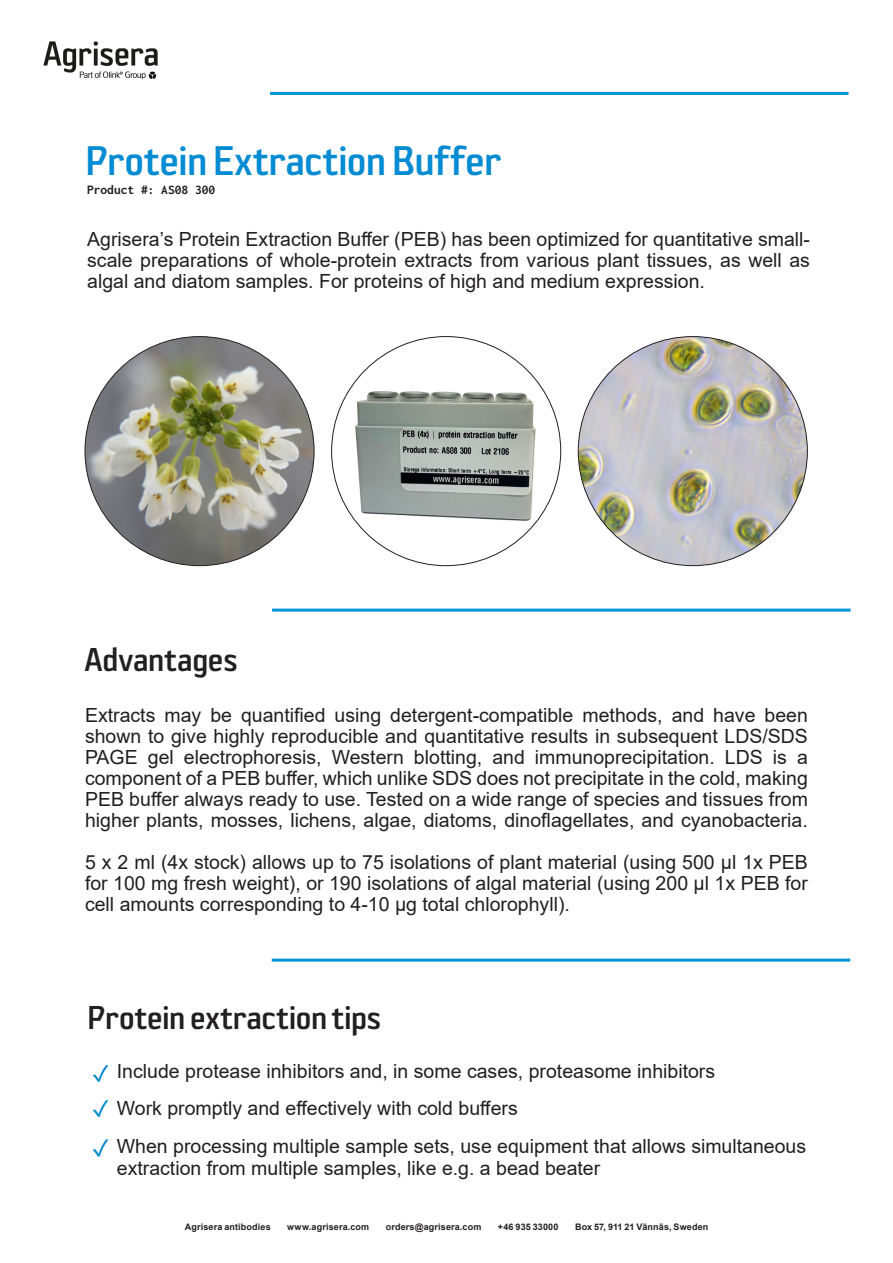
<style>
.page{position:relative;width:893px;height:1263px;background:#fff}
.page>*{position:absolute;margin:0;border:0;box-sizing:border-box;transform-origin:0 0}
.SophisticatedHeadlin{font:45px "Sophisto OT C Gauge";letter-spacing:-.02em;color:#008bd2}
.SophisticatedHeadlin-2{font:36px "Sophisto OT C Gauge";letter-spacing:-.02em;color:#231f20}
.t1{font:19.5px/21px "Arial";color:#231f20;text-align:justify}
.t2{font:700 13.5px "Inconsolata";color:#231f20}
.t3{font:700 9px "Arial";letter-spacing:.015em;color:#231f20}
</style>
<div class="page">
<hr style="left:270px;top:92px;width:578px;height:3px;background:#0095d9">
<img style="left:43px;top:41px;width:115px;height:39px">
<hr style="left:272px;top:609px;width:578px;height:3px;background:#0095d9">
<hr style="left:272px;top:959px;width:578px;height:3px;background:#0095d9">
<img style="left:85px;top:337px;width:229px;height:229px;border-radius:115px">
<img style="left:332px;top:337px;width:229px;height:229px;border-radius:115px">
<img style="left:578px;top:337px;width:229px;height:229px;border-radius:115px">
<img style="left:93px;top:1065px;width:16px;height:17px">
<img style="left:93px;top:1100px;width:16px;height:17px">
<img style="left:93px;top:1139px;width:15px;height:18px">
<p class="SophisticatedHeadlin" style="left:85px;top:135px;width:418px">Protein Extraction Buffer</p>
<p class="t2" style="left:87px;top:180px;width:130px">Product #: AS08 300</p>
<p class="t1" style="left:87px;top:228px;width:724px">Agrisera’s Protein Extraction Buffer (PEB) has been optimized for quantitative small&shy;scale preparations of whole-protein extracts from various plant tissues, as well as algal and diatom samples. For proteins of high and medium expression.</p>
<p class="SophisticatedHeadlin-2" style="left:85px;top:639px;width:155px">Advantages</p>
<p class="t1" style="left:85px;top:704px;width:724px">Extracts may be quantified using detergent-compatible methods, and have been shown to give highly reproducible and quantitative results in subsequent LDS/SDS PAGE gel electrophoresis, Western blotting, and immunoprecipitation. LDS is a component of a PEB buffer, which unlike SDS does not precipitate in the cold, making PEB buffer always ready to use. Tested on a wide range of species and tissues from higher plants, mosses, lichens, algae, diatoms, dinoflagellates, and cyanobacteria.</p>
<p class="t1" style="left:85px;top:851px;width:724px">5 x 2 ml (4x stock) allows up to 75 isolations of plant material (using 500 µl 1x PEB for 100 mg fresh weight), or 190 isolations of algal material (using 200 µl 1x PEB for cell amounts corresponding to 4-10 µg total chlorophyll).</p>
<p class="SophisticatedHeadlin-2" style="left:87px;top:997px;width:296px">Protein extraction tips</p>
<p class="t1" style="left:117px;top:1060px;width:600px">Include protease inhibitors and, in some cases, proteasome inhibitors</p>
<p class="t1" style="left:117px;top:1098px;width:402px">Work promptly and effectively with cold buffers</p>
<p class="t1" style="left:117px;top:1135px;width:691px;line-height:22.5px">When processing multiple sample sets, use equipment that allows simultaneous extraction from multiple samples, like e.g. a bead beater</p>
<p class="t3" style="left:185px;top:1221px;width:87px">Agrisera antibodies</p>
<p class="t3" style="left:287px;top:1221px;width:84px">www.agrisera.com</p>
<p class="t3" style="left:386px;top:1221px;width:97px">orders@agrisera.com</p>
<p class="t3" style="left:498px;top:1221px;width:62px">+46 935 33000</p>
<p class="t3" style="left:575px;top:1221px;width:135px">Box 57, 911 21 Vännäs, Sweden</p>
</div>
